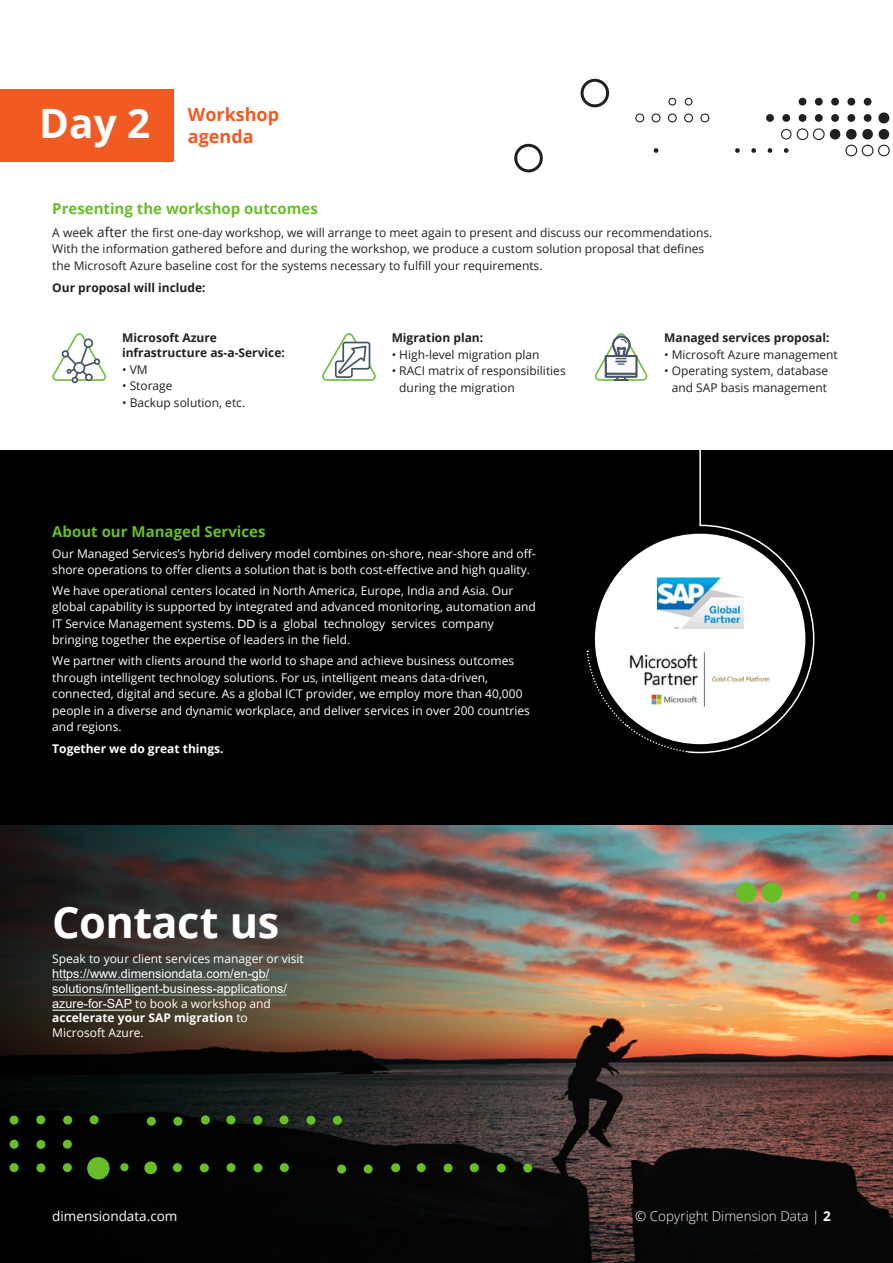
<style>
.page{position:relative;width:893px;height:1263px;background:#fff}
.page>*{position:absolute;margin:0;border:0;box-sizing:border-box;transform-origin:0 0}
.t1{font:700 43.35px "Open Sans";letter-spacing:-.015em;color:#fff}
.t2{font:700 40.5px "Open Sans";color:#fff}
.t3{font:700 18px/22.5px "Open Sans";color:#f15a22}
.t4{font:700 15px "Open Sans";color:#69be28}
.t5{font:300 13.5px "Open Sans";color:#fff}
.t6{font:13.5px "Open Sans";color:#fff}
.t7{font:12.6px/15.1px "Arial";color:#fff}
.t8{font:12px/16.5px "Open Sans";color:#fff}
.t9{font:12px/16.5px "Open Sans";color:#231f20}
.t10{font:700 12px/15px "Open Sans";color:#231f20}
.t11{font:700 12px "Open Sans";color:#fff}
.s1{font-size:13.5px}
.s2{font-family:"Gill Sans"}
.s3{font-family:"Arial";font-size:12.6px}
.s4{font-weight:700}
</style>
<div class="page">
<img style="left:709px;top:825px;width:184px;height:438px">
<img style="left:0;top:825px;width:709px;height:438px">
<div style="left:0;top:90px;width:174px;height:72px;background:#f15a22"></div>
<div style="left:0;top:451px;width:893px;height:374px;background:#000"></div>
<hr style="left:52px;top:1010px;width:80px;height:1px;background:#fff">
<hr style="left:52px;top:994px;width:235px;height:1px;background:#fff">
<hr style="left:52px;top:979px;width:217px;height:1px;background:#fff">
<svg style="left:586px;top:450px;width:229px;height:304px"></svg>
<div style="left:173px;top:1163px;width:9px;height:9px;background:#69be28;border-radius:50%"></div>
<div style="left:200px;top:1163px;width:9px;height:9px;background:#69be28;border-radius:50%"></div>
<div style="left:10px;top:1140px;width:9px;height:9px;background:#69be28;border-radius:50%"></div>
<div style="left:36px;top:1140px;width:9px;height:9px;background:#69be28;border-radius:50%"></div>
<div style="left:63px;top:1140px;width:9px;height:9px;background:#69be28;border-radius:50%"></div>
<div style="left:120px;top:1163px;width:9px;height:8px;background:#69be28;border-radius:50%"></div>
<div style="left:144px;top:1161px;width:13px;height:13px;background:#69be28;border-radius:50%"></div>
<div style="left:417px;top:1163px;width:9px;height:9px;background:#69be28;border-radius:50%"></div>
<div style="left:391px;top:1163px;width:9px;height:9px;background:#69be28;border-radius:50%"></div>
<div style="left:444px;top:1163px;width:9px;height:9px;background:#69be28;border-radius:50%"></div>
<div style="left:470px;top:1163px;width:9px;height:9px;background:#69be28;border-radius:50%"></div>
<div style="left:497px;top:1163px;width:9px;height:9px;background:#69be28;border-radius:50%"></div>
<div style="left:523px;top:1163px;width:9px;height:9px;background:#69be28;border-radius:50%"></div>
<div style="left:337px;top:1164px;width:9px;height:9px;background:#69be28;border-radius:50%"></div>
<div style="left:364px;top:1164px;width:9px;height:9px;background:#69be28;border-radius:50%"></div>
<div style="left:227px;top:1163px;width:9px;height:9px;background:#69be28;border-radius:50%"></div>
<div style="left:253px;top:1163px;width:9px;height:9px;background:#69be28;border-radius:50%"></div>
<div style="left:280px;top:1163px;width:9px;height:9px;background:#69be28;border-radius:50%"></div>
<div style="left:10px;top:1163px;width:9px;height:9px;background:#69be28;border-radius:50%"></div>
<div style="left:36px;top:1163px;width:9px;height:9px;background:#69be28;border-radius:50%"></div>
<div style="left:63px;top:1163px;width:9px;height:9px;background:#69be28;border-radius:50%"></div>
<div style="left:87px;top:1157px;width:23px;height:22px;background:#69be28;border-radius:50%"></div>
<div style="left:10px;top:1115px;width:9px;height:9px;background:#69be28;border-radius:50%"></div>
<div style="left:226px;top:1115px;width:9px;height:9px;background:#69be28;border-radius:50%"></div>
<div style="left:201px;top:1115px;width:9px;height:9px;background:#69be28;border-radius:50%"></div>
<div style="left:253px;top:1116px;width:9px;height:9px;background:#69be28;border-radius:50%"></div>
<div style="left:279px;top:1115px;width:10px;height:9px;background:#69be28;border-radius:50%"></div>
<div style="left:306px;top:1116px;width:9px;height:9px;background:#69be28;border-radius:50%"></div>
<div style="left:333px;top:1116px;width:9px;height:9px;background:#69be28;border-radius:50%"></div>
<div style="left:147px;top:1117px;width:9px;height:9px;background:#69be28;border-radius:50%"></div>
<div style="left:173px;top:1117px;width:9px;height:9px;background:#69be28;border-radius:50%"></div>
<div style="left:36px;top:1115px;width:9px;height:9px;background:#69be28;border-radius:50%"></div>
<div style="left:63px;top:1115px;width:9px;height:9px;background:#69be28;border-radius:50%"></div>
<div style="left:90px;top:1115px;width:9px;height:9px;background:#69be28;border-radius:50%"></div>
<div style="left:850px;top:891px;width:9px;height:9px;background:#69be28;border-radius:50%"></div>
<div style="left:877px;top:891px;width:9px;height:9px;background:#69be28;border-radius:50%"></div>
<div style="left:850px;top:914px;width:9px;height:9px;background:#69be28;border-radius:50%"></div>
<div style="left:877px;top:915px;width:9px;height:9px;background:#69be28;border-radius:50%"></div>
<div style="left:736px;top:882px;width:20px;height:21px;background:#69be28;border-radius:50%"></div>
<div style="left:762px;top:882px;width:20px;height:21px;background:#69be28;border-radius:50%"></div>
<svg style="left:581px;top:79px;width:28px;height:28px"></svg>
<svg style="left:514px;top:144px;width:29px;height:28px"></svg>
<svg style="left:668px;top:98px;width:9px;height:8px"></svg>
<svg style="left:684px;top:98px;width:9px;height:8px"></svg>
<svg style="left:798px;top:97px;width:9px;height:9px"></svg>
<svg style="left:814px;top:97px;width:9px;height:9px"></svg>
<svg style="left:831px;top:97px;width:8px;height:9px"></svg>
<svg style="left:847px;top:97px;width:9px;height:9px"></svg>
<svg style="left:863px;top:97px;width:9px;height:9px"></svg>
<svg style="left:635px;top:113px;width:75px;height:10px"></svg>
<svg style="left:766px;top:114px;width:8px;height:8px"></svg>
<svg style="left:653px;top:148px;width:6px;height:5px"></svg>
<svg style="left:735px;top:148px;width:5px;height:5px"></svg>
<svg style="left:751px;top:148px;width:5px;height:5px"></svg>
<svg style="left:767px;top:148px;width:6px;height:5px"></svg>
<svg style="left:781px;top:112px;width:109px;height:45px"></svg>
<svg style="left:52px;top:333px;width:54px;height:50px"></svg>
<svg style="left:322px;top:333px;width:54px;height:48px"></svg>
<svg style="left:595px;top:333px;width:53px;height:48px"></svg>
<h2 class="t2" style="left:39px;top:95px;width:113px">Day 2</h2>
<h3 class="t3" style="left:188px;top:103px;width:93px">Workshop agenda</h3>
<p class="t4" style="left:52px;top:198px;width:267px">Presenting the workshop outcomes</p>
<p class="t9" style="left:52px;top:224px;width:662px">A we<span class="s1">ek after</span> the first one-day workshop, we will arrange to meet again to present and discuss our recommendations.<br>With the information gathered before and during the workshop, we produce a custom solution proposal that defines the Microsoft Azure baseline cost for the systems necessary to fulfill your requirements.</p>
<p class="t10" style="left:52px;top:280px;width:155px">Our proposal will include:</p>
<p class="t10" style="left:122px;top:330px;width:164px">Microsoft Azure infrastructure as-a-Service:</p>
<p class="t9" style="left:122px;top:361px;width:27px">• VM</p>
<p class="t9" style="left:122px;top:377px;width:52px">• Storage</p>
<p class="t9" style="left:122px;top:394px;width:125px">• Backup solution, etc.</p>
<p class="t10" style="left:392px;top:330px;width:93px">Migration plan:</p>
<p class="t9" style="left:392px;top:346px;width:149px">• High-level migration plan</p>
<p class="t9" style="left:399px;top:362px;width:168px;text-indent:-8px">• RACI matrix of responsibilities during the migration</p>
<p class="t10" style="left:664px;top:330px;width:167px">Managed services proposal:</p>
<p class="t9" style="left:664px;top:346px;width:175px">• Microsoft Azure management</p>
<p class="t9" style="left:664px;top:362px;width:166px;text-align:center">• Operating system, database and SAP basis management</p>
<p class="t4" style="left:52px;top:521px;width:215px">About our Managed Services</p>
<p class="t8" style="left:52px;top:545px;width:485px">Our Managed Services’s hybrid delivery model combines on-shore, near-shore and off&shy;shore operations to offer clients a solution that is both cost-effective and high quality.</p>
<p class="t8" style="left:52px;top:582px;width:485px">We have operational centers located in North America, Europe, India and Asia. Our global capability is supported by integrated and advanced monitoring, automation and IT Service Management systems. <span class="s2">DD</span> is a global technology services company bringing together the expertise of leaders in the field.</p>
<p class="t8" style="left:52px;top:652px;width:479px">We partner with clients around the world to shape and achieve business outcomes through intelligent technology solutions. For us, intelligent means data-driven, connected, digital and secure. As a global ICT provider, we employ more than 40,000 people in a diverse and dynamic workplace, and deliver services in over 200 countries and regions.</p>
<p class="t11" style="left:52px;top:740px;width:173px">Together we do great things.</p>
<h1 class="t1" style="left:52px;top:891px;width:229px">Contact us</h1>
<p class="t8" style="left:52px;top:949px;width:253px">Speak to your client services manager or visit</p>
<p class="t7" style="left:52px;top:965px;width:236px">https://www.dimensiondata.com/en-gb/ solutions/intelligent-business-applications/</p>
<p class="t8" style="left:52px;top:996px;width:220px;line-height:14.4px"><span class="s3">azure-for-SAP</span> to book a workshop and <span class="s4">accelerate your SAP migration</span> to<br>Microsoft Azure.</p>
<p class="t6" style="left:52px;top:1207px;width:127px">dimensiondata.com</p>
<p class="t5" style="left:635px;top:1207px;width:197px">© Copyright Dimension Data | <span class="s4">2</span></p>
</div>
